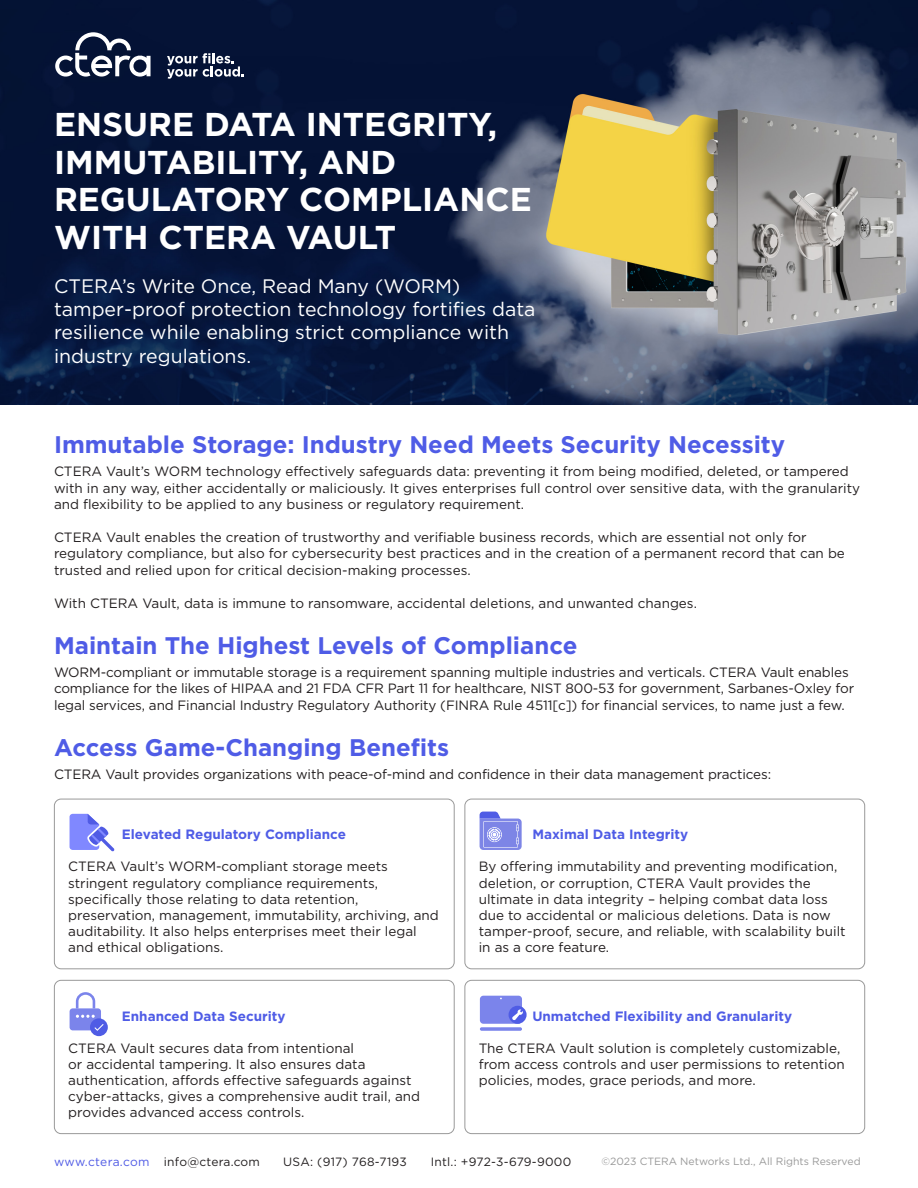
<style>
.page{position:relative;width:918px;height:1188px;background:#fff}
.page>*{position:absolute;margin:0;border:0;box-sizing:border-box;transform-origin:0 0}
.t1{font:700 33px/37.5px "Gotham";color:#fff}
.t2{font:700 24px "Gotham";color:#4f5ce6}
.t3{font:19.5px/23.4px "Gotham";color:#fff}
.t4{font:13.5px/16.2px "Gotham";color:#231f20}
.t5{font:700 13.5px "Gotham";color:#4f5ce6}
.t6{font:12px "Gotham";letter-spacing:.02em;color:#231f20}
.t7{font:10.5px "Gotham";color:#999}
.s1{color:#505be5}
</style>
<div class="page">
<img style="left:0;top:0;width:918px;height:405px">
<div style="left:54px;top:799px;width:401px;height:170px;border:1px solid #999;border-radius:7px"></div>
<svg style="left:54px;top:32px;width:97px;height:46px"></svg>
<svg style="left:167px;top:53px;width:77px;height:26px"></svg>
<div style="left:54px;top:980px;width:401px;height:154px;border:1px solid #999;border-radius:7px"></div>
<div style="left:465px;top:799px;width:400px;height:170px;border:1px solid #999;border-radius:7px"></div>
<div style="left:465px;top:980px;width:400px;height:154px;border:1px solid #999;border-radius:7px"></div>
<svg style="left:76px;top:992px;width:19px;height:16px"></svg>
<div style="left:70px;top:1008px;width:31px;height:22px;background:#7b84eb;border-radius:3px"></div>
<svg style="left:76px;top:1015px;width:19px;height:3px"></svg>
<div style="left:90px;top:1018px;width:18px;height:18px;background:#4f5ce5;border-radius:50%"></div>
<svg style="left:94px;top:1024px;width:10px;height:7px"></svg>
<svg style="left:70px;top:814px;width:44px;height:37px"></svg>
<svg style="left:509px;top:1006px;width:18px;height:18px"></svg>
<svg style="left:480px;top:996px;width:43px;height:35px;background:#8a92ed"></svg>
<svg style="left:480px;top:812px;width:42px;height:38px;background:#969deb"></svg>
<p class="t1" style="left:54px;top:106px;width:479px">ENSURE DATA INTEGRITY,<br>IMMUTABILITY, AND<br>REGULATORY COMPLIANCE<br>WITH CTERA VAULT</p>
<p class="t3" style="left:54px;top:274px;width:483px">CTERA’s Write Once, Read Many (WORM) tamper-proof protection technology fortifies data resilience while enabling strict compliance with industry regulations.</p>
<p class="t2" style="left:54px;top:429px;width:733px">Immutable Storage: Industry Need Meets Security Necessity</p>
<p class="t4" style="left:54px;top:463px;width:808px">CTERA Vault’s WORM technology effectively safeguards data: preventing it from being modified, deleted, or tampered with in any way, either accidentally or maliciously. It gives enterprises full control over sensitive data, with the granularity and flexibility to be applied to any business or regulatory requirement.</p>
<p class="t4" style="left:54px;top:529px;width:792px">CTERA Vault enables the creation of trustworthy and verifiable business records, which are essential not only for regulatory compliance, but also for cybersecurity best practices and in the creation of a permanent record that can be trusted and relied upon for critical decision-making processes.</p>
<p class="t4" style="left:54px;top:595px;width:645px">With CTERA Vault, data is immune to ransomware, accidental deletions, and unwanted changes.</p>
<p class="t2" style="left:54px;top:630px;width:525px">Maintain The Highest Levels of Compliance</p>
<p class="t4" style="left:54px;top:664px;width:802px">WORM-compliant or immutable storage is a requirement spanning multiple industries and verticals. CTERA Vault enables compliance for the likes of HIPAA and 21 FDA CFR Part 11 for healthcare, NIST 800-53 for government, Sarbanes-Oxley for legal services, and Financial Industry Regulatory Authority (FINRA Rule 4511[c]) for financial services, to name just a few.</p>
<p class="t2" style="left:54px;top:731px;width:397px">Access Game-Changing Benefits</p>
<p class="t4" style="left:54px;top:766px;width:719px">CTERA Vault provides organizations with peace-of-mind and confidence in their data management practices:</p>
<p class="t5" style="left:122px;top:826px;width:226px">Elevated Regulatory Compliance</p>
<p class="t4" style="left:68px;top:858px;width:372px">CTERA Vault’s WORM-compliant storage meets stringent regulatory compliance requirements, specifically those relating to data retention, preservation, management, immutability, archiving, and auditability. It also helps enterprises meet their legal and ethical obligations.</p>
<p class="t5" style="left:122px;top:1007px;width:165px">Enhanced Data Security</p>
<p class="t4" style="left:68px;top:1040px;width:353px">CTERA Vault secures data from intentional<br>or accidental tampering. It also ensures data authentication, affords effective safeguards against cyber-attacks, gives a comprehensive audit trail, and provides advanced access controls.</p>
<p class="t5" style="left:532px;top:826px;width:157px">Maximal Data Integrity</p>
<p class="t4" style="left:479px;top:858px;width:368px">By offering immutability and preventing modification, deletion, or corruption, CTERA Vault provides the ultimate in data integrity – helping combat data loss due to accidental or malicious deletions. Data is now tamper-proof, secure, and reliable, with scalability built in as a core feature.</p>
<p class="t5" style="left:532px;top:1007px;width:261px">Unmatched Flexibility and Granularity</p>
<p class="t4" style="left:479px;top:1040px;width:368px">The CTERA Vault solution is completely customizable, from access controls and user permissions to retention policies, modes, grace periods, and more.</p>
<p class="t6" style="left:54px;top:1155px;width:208px"><span class="s1">www.ctera.com</span> info@ctera.com</p>
<p class="t6" style="left:283px;top:1155px;width:125px">USA: (917) 768-7193</p>
<p class="t6" style="left:431px;top:1155px;width:142px">Intl.: +972-3-679-9000</p>
<p class="t7" style="left:601px;top:1155px;width:261px">©2023 CTERA Networks Ltd., All Rights Reserved</p>
</div>
